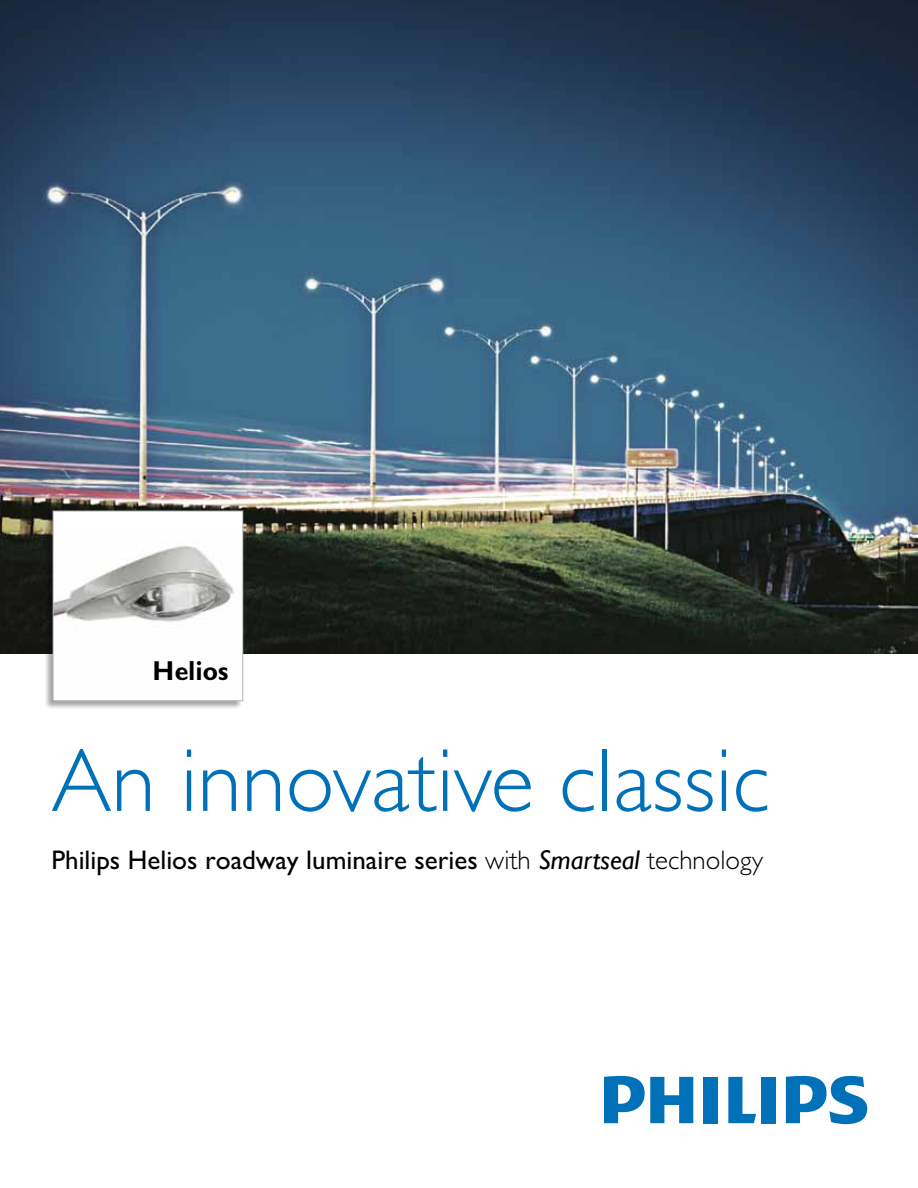
<style>
.page{position:relative;width:918px;height:1188px;background:#fff}
.page>*{position:absolute;margin:0;border:0;box-sizing:border-box;transform-origin:0 0}
.t1{font:300 90px "Gill Sans";color:#0071b9}
.t2{font:27px "M Gill Sans";color:#000}
.t3{font:700 27px "Gill Sans Display MT Std";color:#000}
.s1{font-family:"Gill Sans";font-weight:300}
.s2{font-family:"Gill Sans";font-style:italic}
</style>
<div class="page">
<img style="left:0;top:0;width:918px;height:653px">
<div style="left:44px;top:511px;width:199px;height:199px;background:#000;opacity:.35"></div>
<div style="left:53px;top:511px;width:190px;height:190px;background:#fff"></div>
<img style="left:55px;top:545px;width:179px;height:77px">
<div style="left:53px;top:511px;width:190px;height:190px;border:1px solid #b1b3b5"></div>
<svg style="left:728px;top:1077px;width:28px;height:46px"></svg>
<div style="left:704px;top:1077px;width:14px;height:46px;background:#0071b9"></div>
<div style="left:761px;top:1077px;width:14px;height:46px;background:#0071b9"></div>
<svg style="left:786px;top:1076px;width:81px;height:48px"></svg>
<svg style="left:604px;top:1076px;width:89px;height:47px"></svg>
<p class="t3" style="left:152px;top:655px;width:78px">Helios</p>
<h1 class="t1" style="left:51px;top:730px;width:720px">An innovative classic</h1>
<p class="t2" style="left:51px;top:845px;width:713px">Philips Helios roadway luminaire series <span class="s1">with</span> <span class="s2">Smartseal</span> <span class="s1">technology</span></p>
</div>
